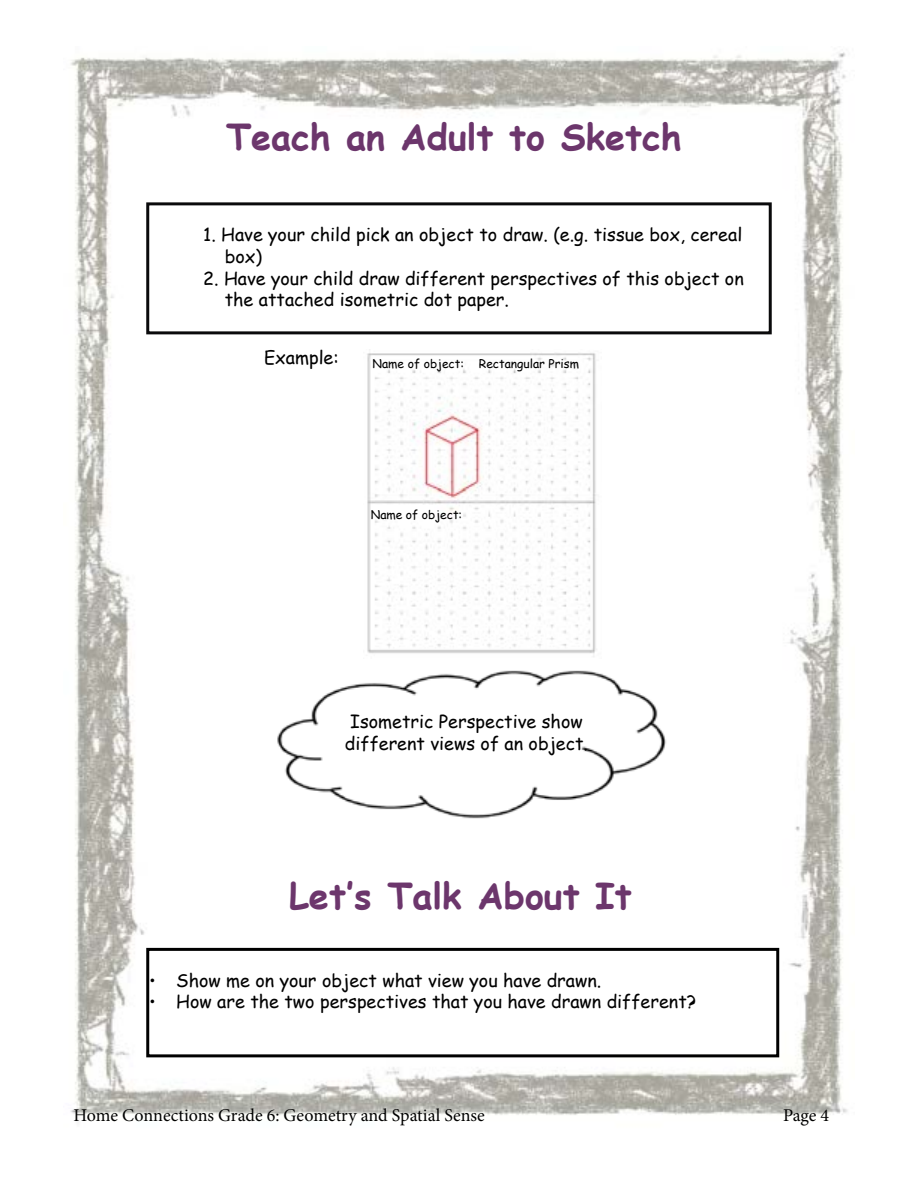
<style>
.page{position:relative;width:918px;height:1188px;background:#fff}
.page>*{position:absolute;margin:0;border:0;box-sizing:border-box;transform-origin:0 0}
.t1{font:700 36px "Comic Sans MS";color:#6c366c}
.t2{font:18px/21.6px "Comic Sans MS";color:#000}
.t3{font:18px "Minion Pro";color:#000}
.t4{font:12px "Comic Sans MS";color:#000}
</style>
<div class="page">
<img style="left:70px;top:52px;width:778px;height:1063px">
<img style="left:261px;top:666px;width:417px;height:157px">
<div style="left:146px;top:202px;width:626px;height:132px;border:3px solid #0a0a0b"></div>
<div style="left:146px;top:948px;width:633px;height:109px;border:3px solid #000"></div>
<img style="left:363px;top:349px;width:239px;height:310px">
<h1 class="t1" style="left:226px;top:111px;width:457px">Teach an Adult to Sketch</h1>
<p class="t2" style="left:225px;top:223px;width:519px;text-indent:-22px">1. Have your child pick an object to draw. (e.g. tissue box, cereal box)</p>
<p class="t2" style="left:225px;top:267px;width:521px;text-indent:-22px">2. Have your child draw different perspectives of this object on the attached isometric dot paper.</p>
<h2 class="t2" style="left:264px;top:346px;width:76px">Example:</h2>
<p class="t4" style="left:373px;top:355px;width:93px">Name of object:</p>
<p class="t4" style="left:479px;top:355px;width:102px">Rectangular Prism</p>
<p class="t4" style="left:371px;top:506px;width:93px">Name of object:</p>
<p class="t2" style="left:345px;top:710px;width:245px">Isometric Perspective show different views of an object.</p>
<h2 class="t1" style="left:289px;top:870px;width:344px">Let’s Talk About It</h2>
<p class="t2" style="left:149px;top:969px;width:454px">• Show me on your object what view you have drawn.</p>
<p class="t2" style="left:149px;top:991px;width:549px">• How are the two perspectives that you have drawn different?</p>
<p class="t3" style="left:73px;top:1104px;width:413px">Home Connections Grade 6: Geometry and Spatial Sense</p>
<p class="t3" style="left:783px;top:1104px;width:48px">Page 4</p>
</div>
